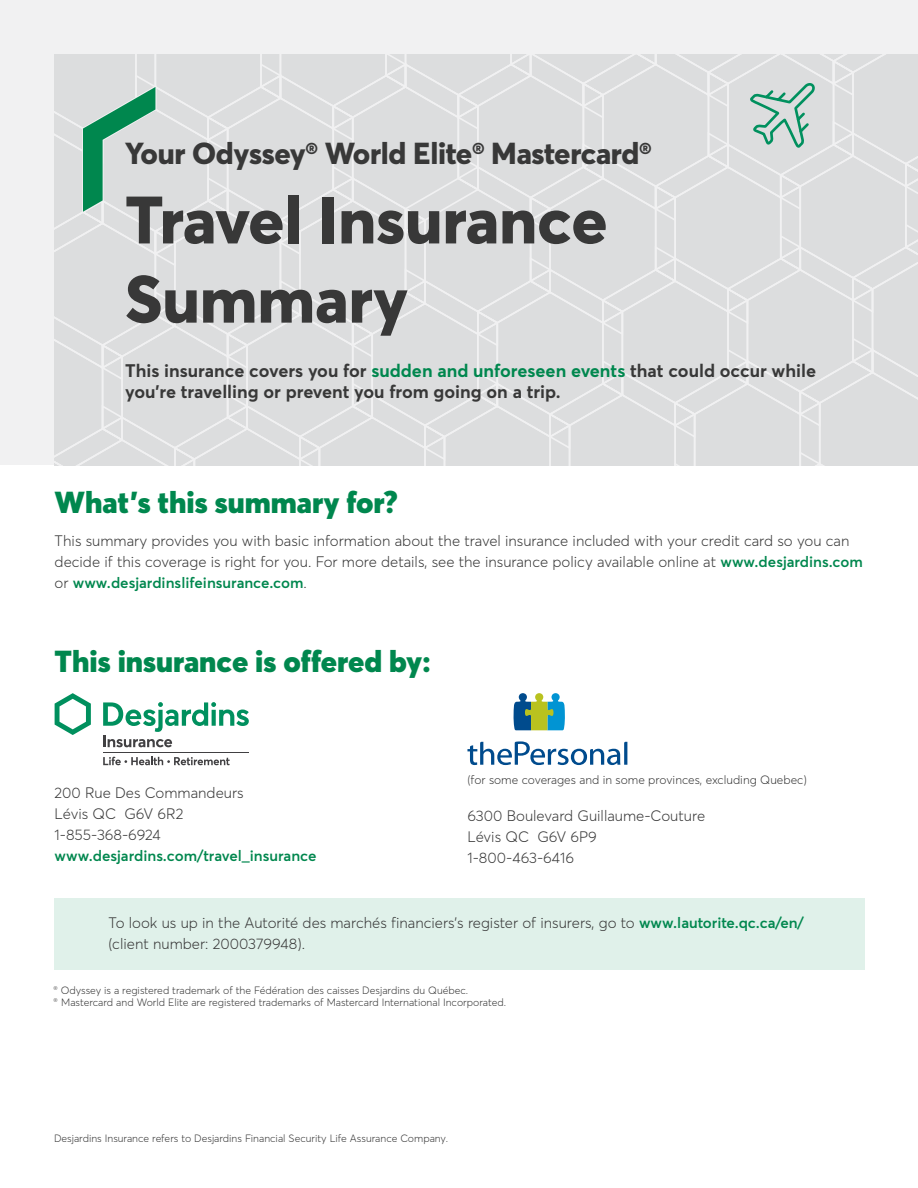
<style>
.page{position:relative;width:918px;height:1188px;background:#fff}
.page>*{position:absolute;margin:0;border:0;box-sizing:border-box;transform-origin:0 0}
.t1{font:800 66px/79.2px "Averta";color:#383838}
.t2{font:900 30px "Averta";color:#00874e}
.t3{font:800 30px "Averta";letter-spacing:-.01em;color:#383838}
.t4{font:700 18px/21px "Averta";color:#383838}
.t5{font:300 15px/21px "Averta";color:#383838}
.t6{font:300 12px "Averta";color:#383838}
.t7{font:300 10.5px/12px "Averta";color:#383838}
.s1{color:#00874e}
.s2{font-weight:600;color:#00874e}
</style>
<div class="page">
<div style="left:0;top:0;width:918px;height:465px;background:#f1f1f2"></div>
<svg style="left:54px;top:54px;width:864px;height:411px;background:#dbddde"></svg>
<svg style="left:103px;top:757px;width:127px;height:8px"></svg>
<hr style="left:103px;top:752px;width:146px;height:1px;background:#414042">
<svg style="left:55px;top:693px;width:36px;height:42px"></svg>
<svg style="left:103px;top:702px;width:146px;height:45px"></svg>
<svg style="left:467px;top:741px;width:160px;height:24px"></svg>
<svg style="left:513px;top:693px;width:52px;height:37px;background:#64a191"></svg>
<div style="left:55px;top:898px;width:810px;height:72px;background:#e0f1ea"></div>
<h1 class="t3" style="left:125px;top:134px;width:528px">Your Odyssey<sup>®</sup> World Elite<sup>®</sup> Mastercard<sup>®</sup></h1>
<h1 class="t1" style="left:125px;top:180px;width:484px">Travel Insurance<br>Summary</h1>
<p class="t4" style="left:125px;top:360px;width:693px">This insurance covers you for <span class="s1">sudden and unforeseen events</span> that could occur while you’re travelling or prevent you from going on a trip.</p>
<h2 class="t2" style="left:55px;top:483px;width:345px">What’s this summary for?</h2>
<p class="t5" style="left:55px;top:530px;width:810px">This summary provides you with basic information about the travel insurance included with your credit card so you can decide if this coverage is right for you. For more details, see the insurance policy available online at <span class="s2">www.desjardins.com </span>or <span class="s2">www.desjardinslifeinsurance.com</span>.</p>
<h2 class="t2" style="left:55px;top:642px;width:377px">This insurance is offered by:</h2>
<p class="t5" style="left:55px;top:782px;width:264px">200 Rue Des Commandeurs<br>Lévis QC G6V 6R2<br>1-855-368-6924 <span class="s2">www.desjardins.com/travel_insurance</span></p>
<p class="t6" style="left:467px;top:772px;width:341px">(for some coverages and in some provinces, excluding Quebec)</p>
<p class="t5" style="left:467px;top:805px;width:239px">6300 Boulevard Guillaume-Couture<br>Lévis QC G6V 6P9<br>1-800-463-6416</p>
<p class="t5" style="left:109px;top:912px;width:697px">To look us up in the Autorité des marchés financiers’s register of insurers, go to <span class="s2">www.lautorite.qc.ca/en/ </span>(client number: 2000379948).</p>
<p class="t7" style="left:54px;top:984px;width:454px"><sup>®</sup> Odyssey is a registered trademark of the Fédération des caisses Desjardins du Québec.<br><sup>®</sup> Mastercard and World Elite are registered trademarks of Mastercard International Incorporated.</p>
<p class="t7" style="left:54px;top:1132px;width:396px">Desjardins Insurance refers to Desjardins Financial Security Life Assurance Company.</p>
</div>
